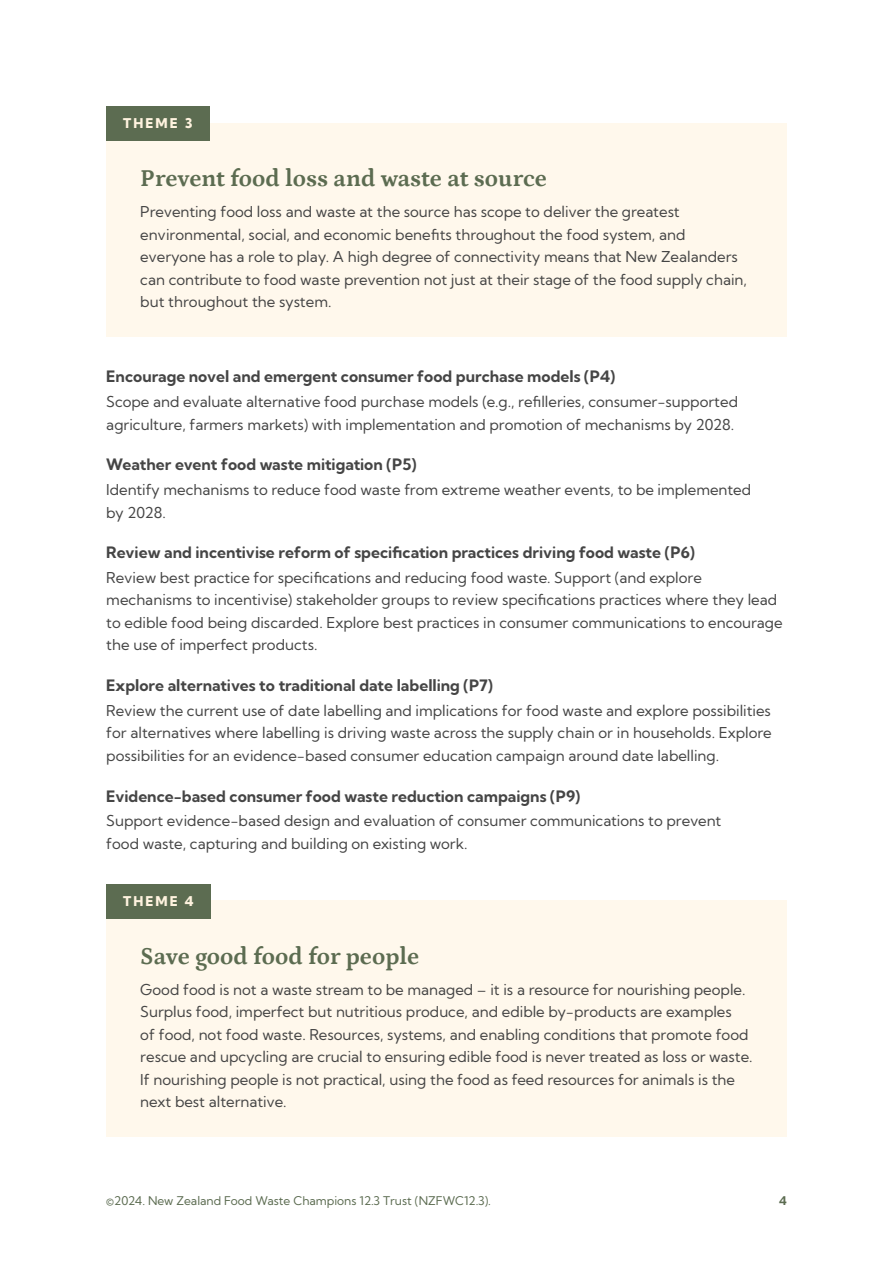
<style>
.page{position:relative;width:893px;height:1263px;background:#fff}
.page>*{position:absolute;margin:0;border:0;box-sizing:border-box;transform-origin:0 0}
.t1{font:700 24px "Petrona";color:#5c6c51}
.t2{font:700 15.75px "Kumbh Sans";color:#454545}
.t3{font:15px/22.5px "Kumbh Sans";color:#454545}
.t4{font:800 13.5px "Kumbh Sans";letter-spacing:.15em;color:#fff3df}
.t5{font:12px "Kumbh Sans";color:#5c6c51}
.t6{font:700 12px "Kumbh Sans";color:#5c6c51}
</style>
<div class="page">
<div style="left:106px;top:123px;width:681px;height:214px;background:#fff8ec"></div>
<div style="left:106px;top:106px;width:104px;height:35px;background:#5c6c51"></div>
<div style="left:106px;top:901px;width:681px;height:236px;background:#fff8ec"></div>
<div style="left:106px;top:884px;width:104px;height:34px;background:#5c6c51"></div>
<p class="t4" style="left:123px;top:115px;width:71px">THEME 3</p>
<h1 class="t1" style="left:140px;top:161px;width:408px">Prevent food loss and waste at source</h1>
<p class="t3" style="left:140px;top:201px;width:608px">Preventing food loss and waste at the source has scope to deliver the greatest environmental, social, and economic benefits throughout the food system, and everyone has a role to play. A high degree of connectivity means that New Zealanders can contribute to food waste prevention not just at their stage of the food supply chain, but throughout the system.</p>
<p class="t2" style="left:106px;top:367px;width:510px">Encourage novel and emergent consumer food purchase models (P4)</p>
<p class="t3" style="left:106px;top:390px;width:633px">Scope and evaluate alternative food purchase models (e.g., refilleries, consumer-supported agriculture, farmers markets) with implementation and promotion of mechanisms by 2028.</p>
<p class="t2" style="left:106px;top:455px;width:312px">Weather event food waste mitigation (P5)</p>
<p class="t3" style="left:106px;top:478px;width:646px">Identify mechanisms to reduce food waste from extreme weather events, to be implemented by 2028.</p>
<p class="t2" style="left:106px;top:543px;width:590px">Review and incentivise reform of specification practices driving food waste (P6)</p>
<p class="t3" style="left:106px;top:566px;width:678px">Review best practice for specifications and reducing food waste. Support (and explore mechanisms to incentivise) stakeholder groups to review specifications practices where they lead to edible food being discarded. Explore best practices in consumer communications to encourage the use of imperfect products.</p>
<p class="t2" style="left:106px;top:676px;width:388px">Explore alternatives to traditional date labelling (P7)</p>
<p class="t3" style="left:106px;top:699px;width:667px;text-align:justify">Review the current use of date labelling and implications for food waste and explore possibilities for alternatives where labelling is driving waste across the supply chain or in households. Explore possibilities for an evidence-based consumer education campaign around date labelling.</p>
<p class="t2" style="left:106px;top:786px;width:475px">Evidence-based consumer food waste reduction campaigns (P9)</p>
<p class="t3" style="left:106px;top:809px;width:617px">Support evidence-based design and evaluation of consumer communications to prevent food waste, capturing and building on existing work.</p>
<p class="t4" style="left:123px;top:892px;width:72px">THEME 4</p>
<h1 class="t1" style="left:140px;top:938px;width:280px">Save good food for people</h1>
<p class="t3" style="left:140px;top:978px;width:614px">Good food is not a waste stream to be managed – it is a resource for nourishing people.<br>Surplus food, imperfect but nutritious produce, and edible by-products are examples<br>of food, not food waste. Resources, systems, and enabling conditions that promote food rescue and upcycling are crucial to ensuring edible food is never treated as loss or waste.<br>If nourishing people is not practical, using the food as feed resources for animals is the next best alternative.</p>
<p class="t5" style="left:106px;top:1193px;width:386px">©2024. New Zealand Food Waste Champions 12.3 Trust (NZFWC12.3).</p>
<p class="t6" style="left:779px;top:1193px;width:9px">4</p>
</div>
